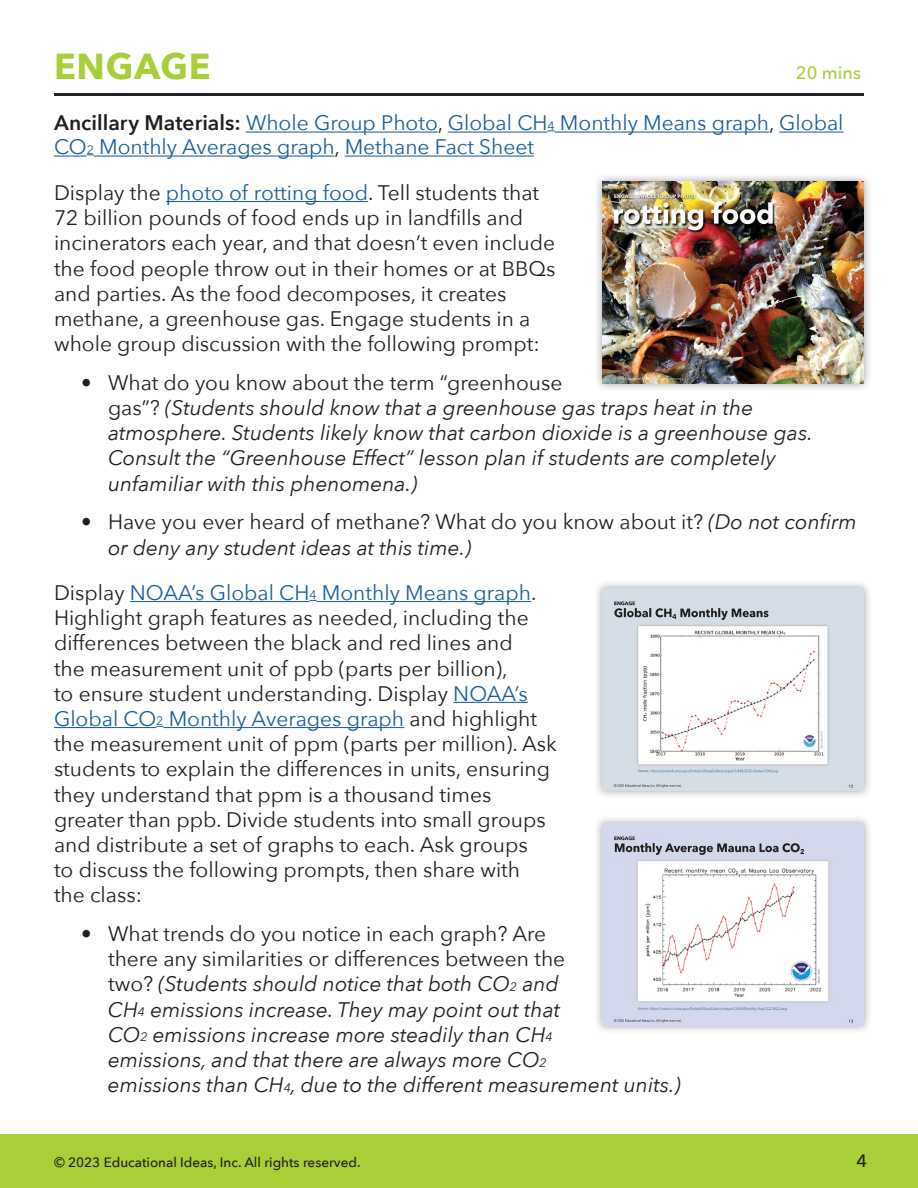
<style>
.page{position:relative;width:918px;height:1188px;background:#fff}
.page>*{position:absolute;margin:0;border:0;box-sizing:border-box;transform-origin:0 0}
.t1{font:700 36px "Avenir Next";letter-spacing:.02em;color:#a9cf38}
.t2{font:21px/25.2px "Avenir Next";color:#231f20}
.t3{font:italic 21px/25.2px "Avenir Next";color:#231f20}
.t4{font:21px/24px "Avenir Next";color:#1b5e9e}
.t5{font:500 18px "Avenir Next";color:#a9cf38}
.t6{font:500 18px "Avenir Next";color:#231f20}
.t7{font:500 13.5px "Avenir Next";color:#231f20}
.s1{font-weight:600;color:#231f20}
.s2{color:#231f20}
.s3{font-size:12.3px}
.s4{color:#1b5e9e}
.s5{font-style:normal}
.s6{font-style:italic}
.s7{font-size:12.3px;color:#1b5e9e}
</style>
<div class="page">
<div style="left:0;top:1134px;width:918px;height:54px;background:#a9cf38"></div>
<hr style="left:54px;top:93px;width:810px;height:3px;background:#231f20">
<hr style="left:246px;top:132px;width:192px;height:1px;background:#1b5e9e">
<hr style="left:448px;top:132px;width:100px;height:1px;background:#1b5e9e">
<hr style="left:555px;top:132px;width:214px;height:1px;background:#1b5e9e">
<hr style="left:779px;top:132px;width:65px;height:1px;background:#1b5e9e">
<hr style="left:54px;top:156px;width:33px;height:1px;background:#1b5e9e">
<hr style="left:94px;top:156px;width:241px;height:1px;background:#1b5e9e">
<hr style="left:345px;top:156px;width:189px;height:1px;background:#1b5e9e">
<hr style="left:166px;top:201px;width:202px;height:1px;background:#1b5e9e">
<hr style="left:130px;top:601px;width:180px;height:1px;background:#1b5e9e">
<hr style="left:317px;top:601px;width:214px;height:1px;background:#1b5e9e">
<hr style="left:453px;top:702px;width:75px;height:1px;background:#1b5e9e">
<hr style="left:54px;top:727px;width:102px;height:1px;background:#1b5e9e">
<hr style="left:163px;top:727px;width:241px;height:1px;background:#1b5e9e">
<div style="left:594px;top:173px;width:278px;height:219px;background:#231f20;opacity:.4"></div>
<img style="left:602px;top:181px;width:262px;height:203px">
<div style="left:594px;top:580px;width:278px;height:220px;background:#231f20;opacity:.4"></div>
<img style="left:602px;top:588px;width:262px;height:203px">
<div style="left:594px;top:815px;width:278px;height:220px;background:#231f20;opacity:.4"></div>
<img style="left:602px;top:824px;width:262px;height:202px">
<h1 class="t1" style="left:54px;top:36px;width:158px">ENGAGE</h1>
<p class="t5" style="left:796px;top:58px;width:67px">20 mins</p>
<p class="t4" style="left:54px;top:110px;width:791px"><span class="s1">Ancillary Materials:</span> Whole Group Photo<span class="s2">,</span> Global CH<span class="s3">4</span> Monthly Means graph<span class="s2">,</span> Global<br>CO<span class="s3">2</span> Monthly Averages graph<span class="s2">,</span> Methane Fact Sheet</p>
<p class="t2" style="left:54px;top:179px;width:503px">Display the <span class="s4">photo of rotting food</span>. Tell students that 72 billion pounds of food ends up in landfills and incinerators each year, and that doesn’t even include the food people throw out in their homes or at BBQs and parties. As the food decomposes, it creates methane, a greenhouse gas. Engage students in a whole group discussion with the following prompt:</p>
<p class="t3" style="left:108px;top:369px;width:706px;text-indent:-27px"><span class="s5">• What do you know about the term “greenhouse<br>gas”?</span> (Students should know that a greenhouse gas traps heat in the atmosphere. Students likely know that carbon dioxide is a greenhouse gas.<br>Consult the “Greenhouse Effect” lesson plan if students are completely unfamiliar with this phenomena.)</p>
<p class="t2" style="left:108px;top:509px;width:750px;text-indent:-27px">• Have you ever heard of methane? What do you know about it? <span class="s6">(Do not confirm or deny any student ideas at this time.)</span></p>
<p class="t2" style="left:54px;top:579px;width:504px">Display <span class="s4">NOAA’s Global CH</span><span class="s7">4</span> <span class="s4">Monthly Means graph</span>.<br>Highlight graph features as needed, including the differences between the black and red lines and<br>the measurement unit of ppb (parts per billion),<br>to ensure student understanding. Display <span class="s4">NOAA’s Global CO</span><span class="s7">2</span> <span class="s4">Monthly Averages graph</span> and highlight the measurement unit of ppm (parts per million). Ask students to explain the differences in units, ensuring they understand that ppm is a thousand times greater than ppb. Divide students into small groups and distribute a set of graphs to each. Ask groups<br>to discuss the following prompts, then share with<br>the class:</p>
<p class="t3" style="left:108px;top:920px;width:574px;text-indent:-27px"><span class="s5">• What trends do you notice in each graph? Are<br>there any similarities or differences between the<br>two?</span> (Students should notice that both CO<span class="s3">2</span> and<br>CH<span class="s3">4</span> emissions increase. They may point out that<br>CO<span class="s3">2</span> emissions increase more steadily than CH<span class="s3">4<br></span>emissions, and that there are always more CO<span class="s3">2<br></span>emissions than CH<span class="s3">4</span>, due to the different measurement units.)</p>
<p class="t7" style="left:54px;top:1151px;width:308px">© 2023 Educational Ideas, Inc. All rights reserved.</p>
<p class="t6" style="left:857px;top:1145px;width:12px">4</p>
</div>
